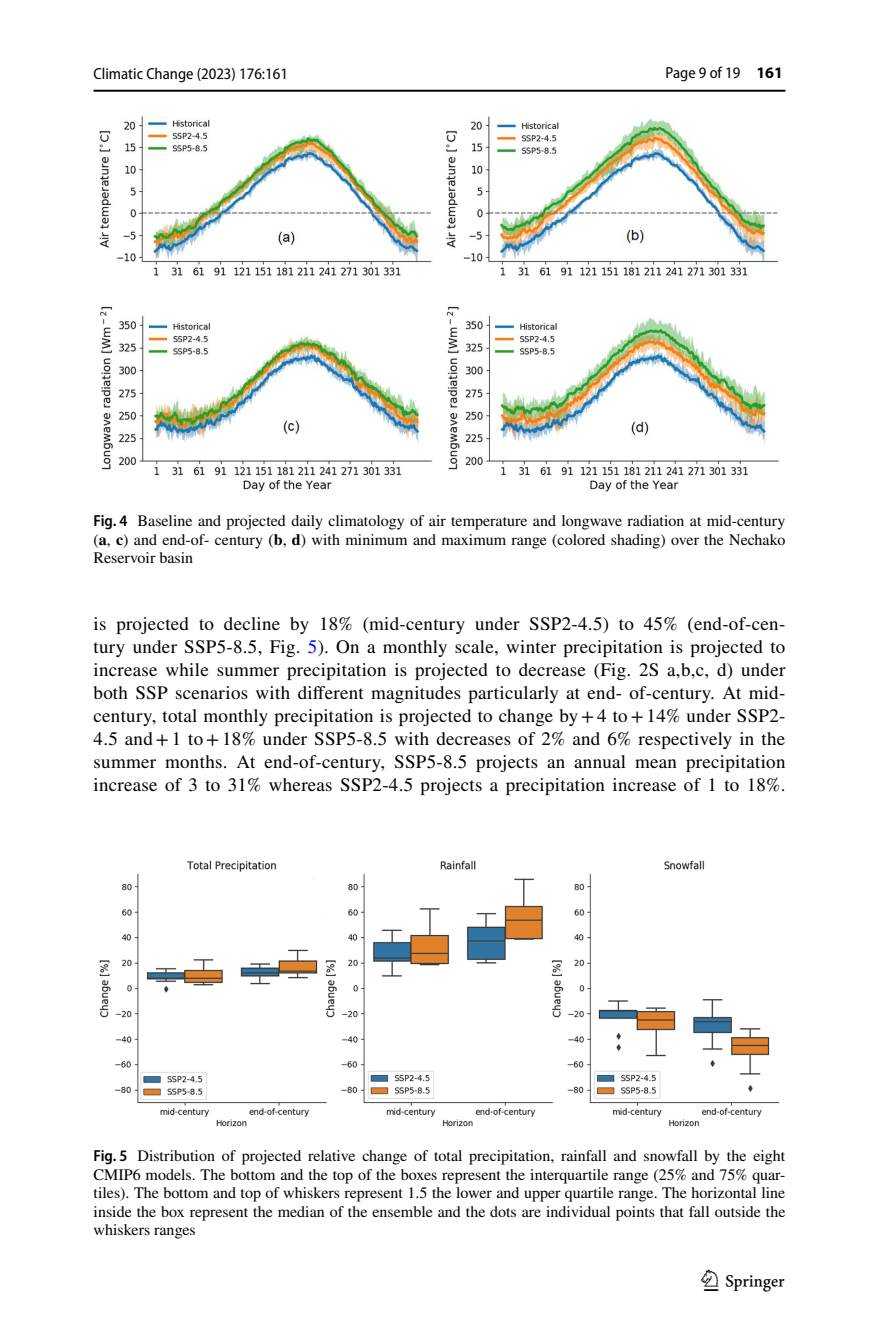
<style>
.page{position:relative;width:879px;height:1333px;background:#fff}
.page>*{position:absolute;margin:0;border:0;box-sizing:border-box;transform-origin:0 0}
.t1{font:30px "Springnew Regular 5";color:#000}
.t2{font:19px/23px "STIX";letter-spacing:.015em;color:#000;text-align:justify}
.t3{font:16px/18.4px "STIX";color:#000;text-align:justify}
.t4{font:semi-condensed 16px "Myriad Pro";color:#000}
.s1{font-weight:700;font-stretch:normal}
.s2{font-family:"Myriad Pro";font-weight:600;font-stretch:semi-condensed}
.s3{font-weight:700}
.s4{color:#00f}
</style>
<div class="page">
<hr style="left:94px;top:90px;width:691px;height:2px;background:#000">
<img style="left:99px;top:116px;width:680px;height:375px">
<img style="left:99px;top:860px;width:681px;height:266px">
<p class="t4" style="left:94px;top:65px;width:196px">Climatic Change (2023) 176:161</p>
<p class="t4" style="left:665px;top:64px;width:119px">Page 9 of 19 <span class="s1">161</span></p>
<p class="t3" style="left:94px;top:512px;width:693px"><span class="s2">Fig. 4</span> Baseline and projected daily climatology of air temperature and longwave radiation at mid-century (<span class="s3">a</span>, <span class="s3">c</span>) and end-of- century (<span class="s3">b</span>, <span class="s3">d</span>) with minimum and maximum range (colored shading) over the Nechako Reservoir basin</p>
<p class="t2" style="left:94px;top:613px;width:693px">is projected to decline by 18% (mid-century under SSP2-4.5) to 45% (end-of-cen&shy;tury under SSP5-8.5, Fig. <span class="s4">5</span>). On a monthly scale, winter precipitation is projected to increase while summer precipitation is projected to decrease (Fig. 2S a,b,c, d) under both SSP scenarios with different magnitudes particularly at end- of-century. At mid&shy;century, total monthly precipitation is projected to change by+4 to+14% under SSP2- 4.5 and+1 to+18% under SSP5-8.5 with decreases of 2% and 6% respectively in the summer months. At end-of-century, SSP5-8.5 projects an annual mean precipitation increase of 3 to 31% whereas SSP2-4.5 projects a precipitation increase of 1 to 18%.</p>
<p class="t3" style="left:94px;top:1147px;width:693px"><span class="s2">Fig. 5</span> Distribution of projected relative change of total precipitation, rainfall and snowfall by the eight CMIP6 models. The bottom and the top of the boxes represent the interquartile range (25% and 75% quar&shy;tiles). The bottom and top of whiskers represent 1.5 the lower and upper quartile range. The horizontal line inside the box represent the median of the ensemble and the dots are individual points that fall outside the whiskers ranges</p>
<h1 class="t1" style="left:704px;top:1269px;width:83px">1 3</h1>
</div>
